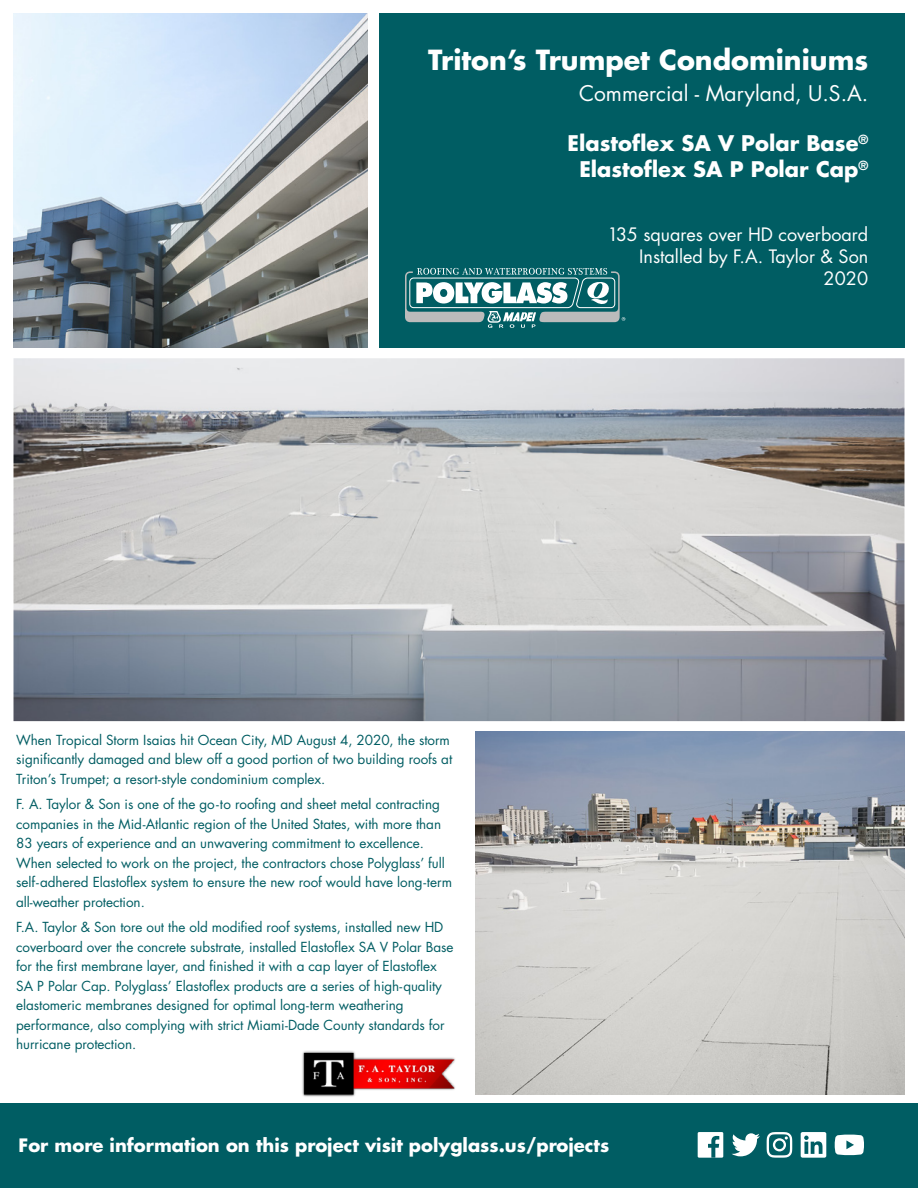
<style>
.page{position:relative;width:918px;height:1188px;background:#fff}
.page>*{position:absolute;margin:0;border:0;box-sizing:border-box;transform-origin:0 0}
.t1{font:700 27px "Futura Std";color:#fff}
.t2{font:700 21px "Futura Std";color:#fff}
.t3{font:21px "Futura Std";color:#fff}
.t4{font:700 18px "Futura Std";color:#fff}
.t5{font:18px "Futura Std";color:#fff}
.t6{font:13.5px/19.5px "Futura Std";letter-spacing:-.005em;color:#005d63}
</style>
<div class="page">
<div style="left:379px;top:14px;width:525px;height:334px;background:#005d63"></div>
<img style="left:14px;top:14px;width:354px;height:334px">
<img style="left:13px;top:358px;width:891px;height:363px">
<img style="left:475px;top:731px;width:430px;height:363px">
<div style="left:0;top:1104px;width:918px;height:84px;background:#005d63"></div>
<svg style="left:405px;top:268px;width:220px;height:60px"></svg>
<div style="left:698px;top:1132px;width:25px;height:26px;background:#fff"></div>
<svg style="left:708px;top:1136px;width:11px;height:22px"></svg>
<svg style="left:767px;top:1132px;width:25px;height:26px"></svg>
<svg style="left:732px;top:1133px;width:28px;height:23px"></svg>
<div style="left:801px;top:1132px;width:25px;height:26px;background:#fff;border-radius:2px"></div>
<svg style="left:804px;top:1136px;width:19px;height:18px"></svg>
<svg style="left:835px;top:1135px;width:29px;height:20px"></svg>
<img style="left:302px;top:1051px;width:153px;height:46px">
<p class="t1" style="left:428px;top:42px;width:442px">Triton’s Trumpet Condominiums</p>
<p class="t3" style="left:579px;top:80px;width:291px">Commercial - Maryland, U.S.A.</p>
<p class="t2" style="left:568px;top:130px;width:302px">Elastoflex SA V Polar Base<sup>®</sup></p>
<p class="t2" style="left:579px;top:155px;width:290px">Elastoflex SA P Polar Cap<sup>®</sup></p>
<p class="t5" style="left:607px;top:223px;width:262px">135 squares over HD coverboard</p>
<p class="t5" style="left:639px;top:245px;width:231px">Installed by F.A. Taylor &amp; Son</p>
<p class="t5" style="left:824px;top:266px;width:46px">2020</p>
<p class="t6" style="left:16px;top:730px;width:438px">When Tropical Storm Isaias hit Ocean City, MD August 4, 2020, the storm significantly damaged and blew off a good portion of two building roofs at<br>Triton’s Trumpet; a resort-style condominium complex.</p>
<p class="t6" style="left:16px;top:795px;width:437px">F. A. Taylor &amp; Son is one of the go-to roofing and sheet metal contracting companies in the Mid-Atlantic region of the United States, with more than 83 years of experience and an unwavering commitment to excellence.<br>When selected to work on the project, the contractors chose Polyglass’ full self-adhered Elastoflex system to ensure the new roof would have long-term all-weather protection.</p>
<p class="t6" style="left:16px;top:918px;width:439px">F.A. Taylor &amp; Son tore out the old modified roof systems, installed new HD coverboard over the concrete substrate, installed Elastoflex SA V Polar Base for the first membrane layer, and finished it with a cap layer of Elastoflex SA P Polar Cap. Polyglass’ Elastoflex products are a series of high-quality elastomeric membranes designed for optimal long-term weathering performance, also complying with strict Miami-Dade County standards for hurricane protection.</p>
<p class="t4" style="left:19px;top:1133px;width:592px">For more information on this project visit polyglass.us/projects</p>
</div>
